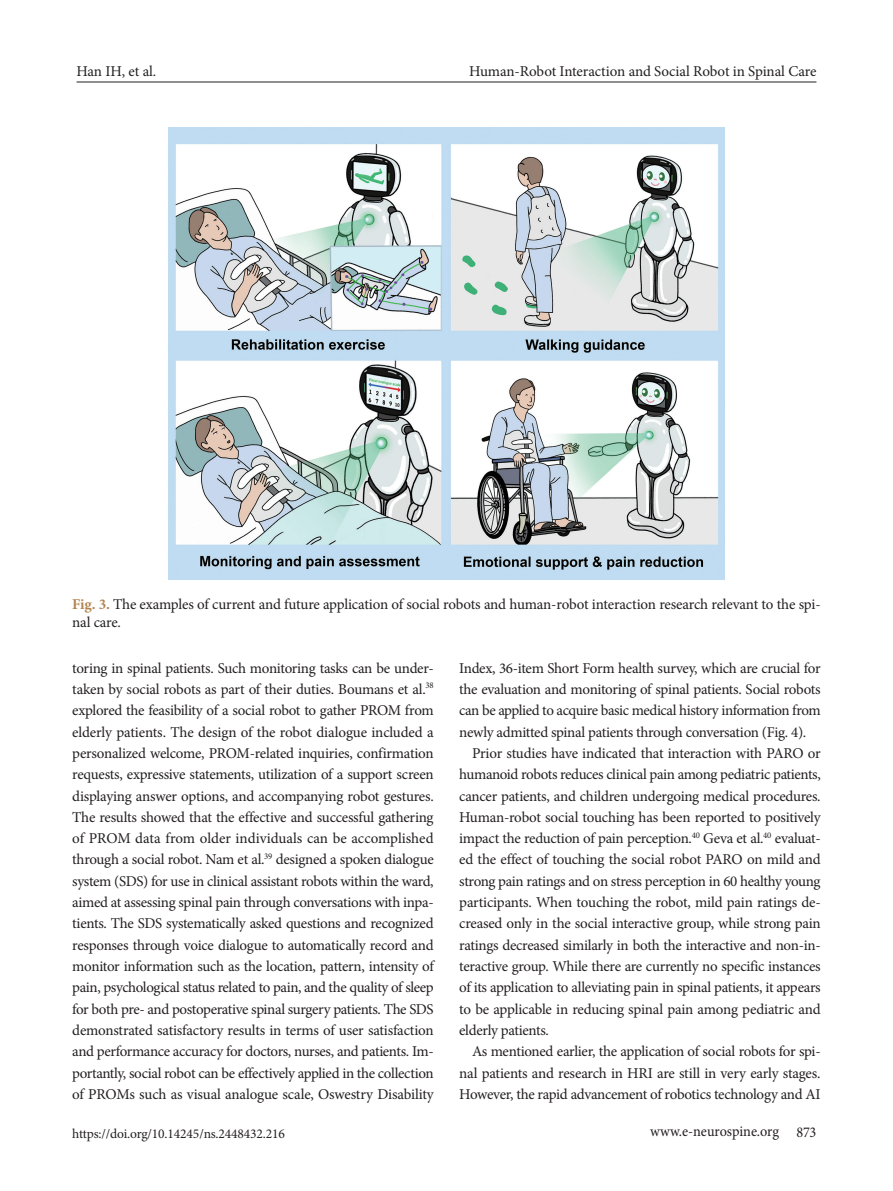
<style>
.page{position:relative;width:893px;height:1191px;background:#fff}
.page>*{position:absolute;margin:0;border:0;box-sizing:border-box;transform-origin:0 0}
.본문{font:15px/21.3px "Minion Pro";letter-spacing:-.015em;color:#231f20;text-align:justify}
.표그림캡션{font:15px/18px "Minion Pro";letter-spacing:-.015em;color:#231f20}
.본문-2{font:15px "Minion Pro";letter-spacing:-.015em;color:#231f20;scale:.95 1}
.t1{font:13.5px "Minion Pro";letter-spacing:-.01em;color:#231f20}
.s1{font-weight:700;color:#b28450}
</style>
<div class="page">
<hr style="left:77px;top:82px;width:739px;height:1px;background:#231f20">
<img style="left:169px;top:128px;width:555px;height:451px">
<p class="본문" style="left:77px;top:61px;width:81px">Han IH, et al.</p>
<p class="본문" style="left:469px;top:61px;width:349px">Human-Robot Interaction and Social Robot in Spinal Care</p>
<p class="표그림캡션" style="left:72px;top:595px;width:750px"><span class="s1">Fig. 3.</span> The examples of current and future application of social robots and human-robot interaction research relevant to the spi&shy;nal care.</p>
<p class="본문" style="left:72px;top:657px;width:363px">toring in spinal patients. Such monitoring tasks can be under&shy;taken by social robots as part of their duties. Boumans et al.<sup>38 </sup>explored the feasibility of a social robot to gather PROM from elderly patients. The design of the robot dialogue included a personalized welcome, PROM-related inquiries, confirmation requests, expressive statements, utilization of a support screen displaying answer options, and accompanying robot gestures.<br>The results showed that the effective and successful gathering of PROM data from older individuals can be accomplished through a social robot. Nam et al.<sup>39</sup> designed a spoken dialogue system (SDS) for use in clinical assistant robots within the ward, aimed at assessing spinal pain through conversations with inpa&shy;tients. The SDS systematically asked questions and recognized responses through voice dialogue to automatically record and monitor information such as the location, pattern, intensity of pain, psychological status related to pain, and the quality of sleep for both pre- and postoperative spinal surgery patients. The SDS demonstrated satisfactory results in terms of user satisfaction and performance accuracy for doctors, nurses, and patients. Im&shy;portantly, social robot can be effectively applied in the collection of PROMs such as visual analogue scale, Oswestry Disability</p>
<p class="본문" style="left:459px;top:657px;width:363px">Index, 36-item Short Form health survey, which are crucial for the evaluation and monitoring of spinal patients. Social robots can be applied to acquire basic medical history information from newly admitted spinal patients through conversation (Fig. 4).</p>
<p class="본문" style="left:459px;top:742px;width:363px;text-indent:13px">Prior studies have indicated that interaction with PARO or humanoid robots reduces clinical pain among pediatric patients, cancer patients, and children undergoing medical procedures.<br>Human-robot social touching has been reported to positively impact the reduction of pain perception.<sup>40</sup> Geva et al.<sup>40</sup> evaluat&shy;ed the effect of touching the social robot PARO on mild and strong pain ratings and on stress perception in 60 healthy young participants. When touching the robot, mild pain ratings de&shy;creased only in the social interactive group, while strong pain ratings decreased similarly in both the interactive and non-in&shy;teractive group. While there are currently no specific instances of its application to alleviating pain in spinal patients, it appears to be applicable in reducing spinal pain among pediatric and elderly patients.</p>
<p class="본문" style="left:459px;top:1040px;width:363px;text-indent:13px">As mentioned earlier, the application of social robots for spi&shy;nal patients and research in HRI are still in very early stages.<br>However, the rapid advancement of robotics technology and AI</p>
<p class="t1" style="left:72px;top:1124px;width:214px">https://doi.org/10.14245/ns.2448432.216</p>
<p class="본문-2" style="left:650px;top:1121px;width:176px">www.e-neurospine.org 873</p>
</div>
